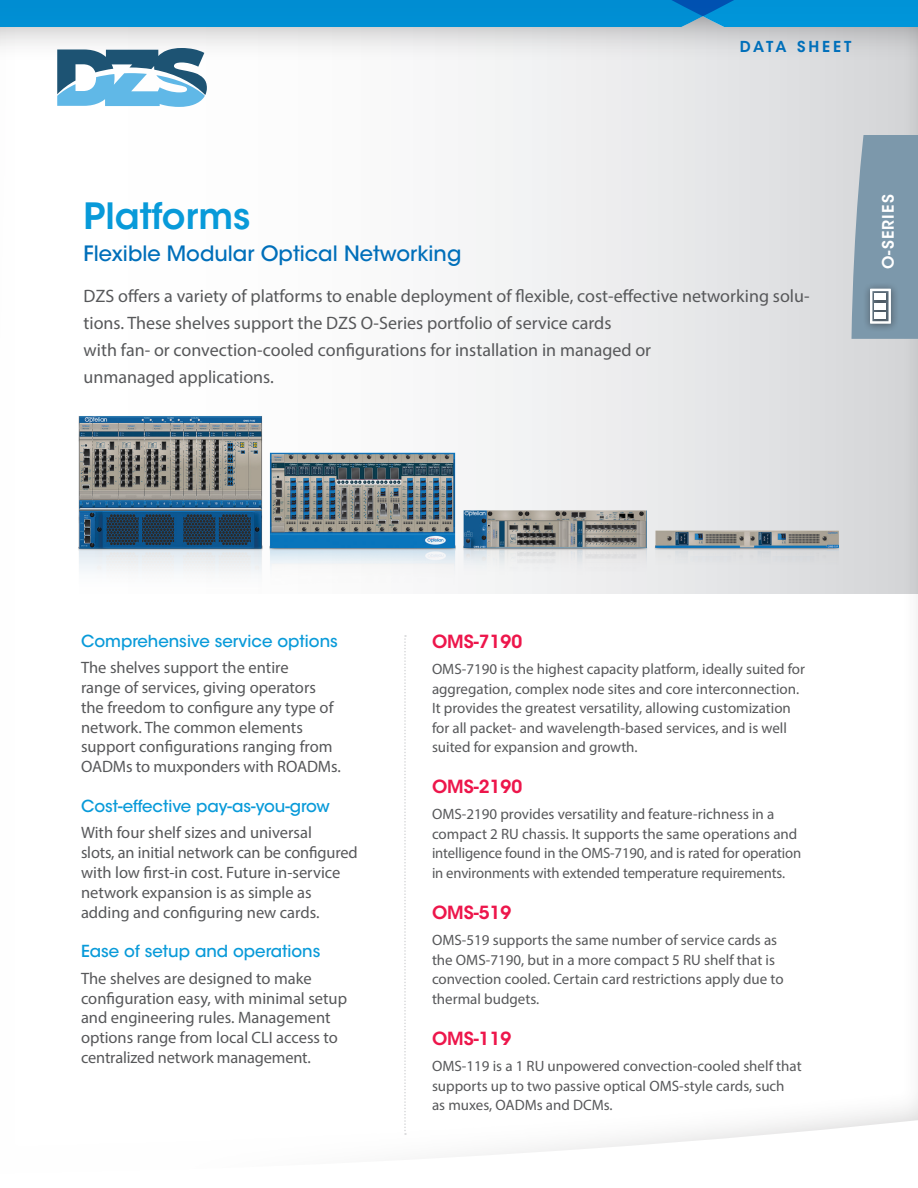
<style>
.page{position:relative;width:918px;height:1188px;background:#fff}
.page>*{position:absolute;margin:0;border:0;box-sizing:border-box;transform-origin:0 0}
.Product_Name_Header{font:600 36px "ITC Avant Garde Std";color:#089ad9}
.Product_Tag_Sub_Head{font:500 21px "ITC Avant Garde Std";color:#006fba}
.Front_Page_-_Intro{font:18px/27px "Myriad Pro";color:#57585a}
.Secondary_Page_-_Sub{font:600 18px "ITC Avant Garde Std";color:#ed164b}
.Features_Body_Text{font:16.5px/19.8px "Myriad Pro";color:#57585a}
.Features_Header{font:500 16.5px "ITC Avant Garde Std";color:#089ad9}
.t1{font:600 15.75px "ITC Avant Garde Std";letter-spacing:.075em;color:#fff}
.Secondary_Page_-_Bod{font:15px/19.5px "Myriad Pro";color:#57585a}
.t2{font:600 15px "ITC Avant Garde Std";letter-spacing:.2em;color:#006fba}
</style>
<div class="page">
<div style="left:0;top:0;width:918px;height:594px;background:linear-gradient(to right,#fff,#dbdcde)"></div>
<svg style="left:404px;top:635px;width:2px;height:500px"></svg>
<svg style="left:0;top:27px;width:918px;height:41px"></svg>
<div style="left:0;top:0;width:918px;height:27px;background:#008fd3"></div>
<svg style="left:57px;top:48px;width:150px;height:59px"></svg>
<img style="left:64px;top:411px;width:786px;height:183px">
<svg style="left:852px;top:135px;width:66px;height:204px;background:#869eaf"></svg>
<p class="t2" style="left:740px;top:37px;width:113px">DATA SHEET</p>
<p class="Product_Name_Header" style="left:84px;top:193px;width:168px">Platforms</p>
<p class="Product_Tag_Sub_Head" style="left:84px;top:240px;width:379px">Flexible Modular Optical Networking</p>
<p class="Front_Page_-_Intro" style="left:84px;top:282px;width:728px">DZS offers a variety of platforms to enable deployment of flexible, cost-effective networking solu&shy;tions. These shelves support the DZS O-Series portfolio of service cards<br>with fan- or convection-cooled configurations for installation in managed or<br>unmanaged applications.</p>
<p class="t1" style="left:878px;top:269px;width:76px;rotate:-90deg">O-SERIES</p>
<p class="Features_Header" style="left:81px;top:630px;width:258px">Comprehensive service options</p>
<p class="Features_Body_Text" style="left:81px;top:658px;width:261px">The shelves support the entire<br>range of services, giving operators the freedom to configure any type of network. The common elements support configurations ranging from OADMs to muxponders with ROADMs.</p>
<p class="Features_Header" style="left:81px;top:796px;width:250px">Cost-effective pay-as-you-grow</p>
<p class="Features_Body_Text" style="left:81px;top:823px;width:278px">With four shelf sizes and universal<br>slots, an initial network can be configured with low first-in cost. Future in-service network expansion is as simple as adding and configuring new cards.</p>
<p class="Features_Header" style="left:81px;top:941px;width:241px">Ease of setup and operations</p>
<p class="Features_Body_Text" style="left:81px;top:968px;width:268px">The shelves are designed to make configuration easy, with minimal setup and engineering rules. Management options range from local CLI access to centralized network management.</p>
<p class="Secondary_Page_-_Sub" style="left:432px;top:630px;width:92px">OMS-7190</p>
<p class="Secondary_Page_-_Bod" style="left:432px;top:659px;width:375px">OMS-7190 is the highest capacity platform, ideally suited for aggregation, complex node sites and core interconnection.<br>It provides the greatest versatility, allowing customization for all packet- and wavelength-based services, and is well suited for expansion and growth.</p>
<p class="Secondary_Page_-_Sub" style="left:432px;top:775px;width:92px">OMS-2190</p>
<p class="Secondary_Page_-_Bod" style="left:432px;top:804px;width:371px">OMS-2190 provides versatility and feature-richness in a compact 2 RU chassis. It supports the same operations and intelligence found in the OMS-7190, and is rated for operation in environments with extended temperature requirements.</p>
<p class="Secondary_Page_-_Sub" style="left:432px;top:901px;width:81px">OMS-519</p>
<p class="Secondary_Page_-_Bod" style="left:432px;top:930px;width:353px">OMS-519 supports the same number of service cards as the OMS-7190, but in a more compact 5 RU shelf that is convection cooled. Certain card restrictions apply due to thermal budgets.</p>
<p class="Secondary_Page_-_Sub" style="left:432px;top:1027px;width:81px">OMS-119</p>
<p class="Secondary_Page_-_Bod" style="left:432px;top:1056px;width:371px">OMS-119 is a 1 RU unpowered convection-cooled shelf that supports up to two passive optical OMS-style cards, such<br>as muxes, OADMs and DCMs.</p>
</div>
